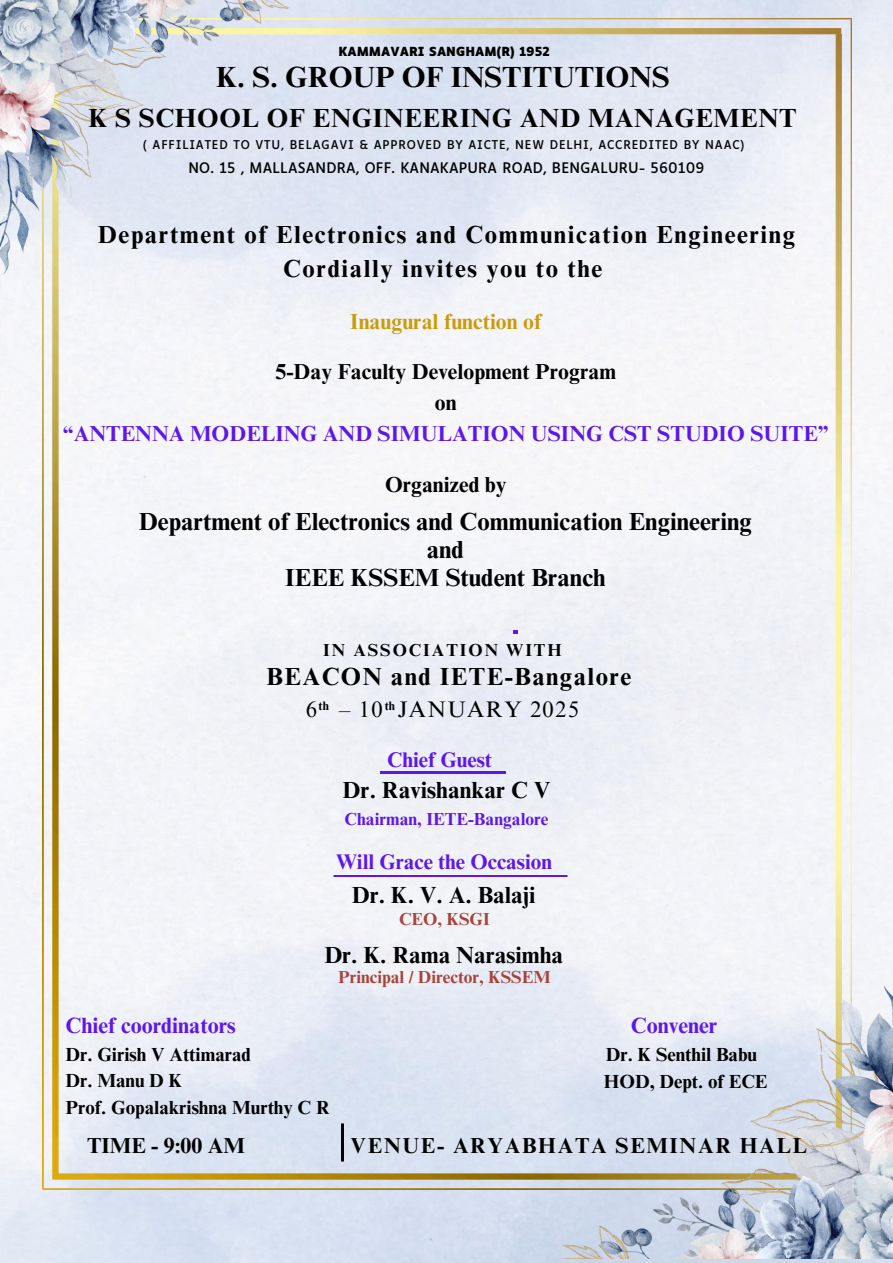
<style>
.page{position:relative;width:893px;height:1263px;background:#fff}
.page>*{position:absolute;margin:0;border:0;box-sizing:border-box;transform-origin:0 0}
.t1{font:700 29.17px "Times NRMT Pro";color:#000}
.t2{font:700 26.25px "Times NRMT Pro";letter-spacing:.025em;color:#000}
.t3{font:700 24.75px/28.1px "Times NRMT Pro";color:#000;text-align:center}
.t4{font:700 24.75px "Times NRMT Pro";letter-spacing:.06em;color:#000}
.t5{font:700 24.67px/33.2px "Times NRMT Pro";letter-spacing:.065em;color:#000;text-align:center}
.t6{font:700 23.33px "Times NRMT Pro";color:#000}
.t7{font:22.5px "Times NRMT Pro";letter-spacing:.06em;color:#000}
.t8{font:700 22.05px "Times NRMT Pro";color:#5d17eb}
.t9{font:700 21.67px/30.9px "Times NRMT Pro";letter-spacing:.005em;color:#5d17eb;text-align:center}
.t10{font:700 21.67px "Times NRMT Pro";letter-spacing:.075em;color:#000}
.t11{font:700 21.67px "Times NRMT Pro";letter-spacing:.005em;color:#cb9b0c}
.t12{font:700 21.67px "Times NRMT Pro";color:#000}
.t13{font:700 21.15px "Times NRMT Pro";color:#5d17eb}
.t14{font:700 18.98px/26.4px "Times NRMT Pro";color:#000}
.t15{font:700 17.4px "Times NRMT Pro";color:#a6443b}
.t16{font:700 17.4px "Times NRMT Pro";letter-spacing:.005em;color:#5d17eb}
.t17{font:700 17.33px "Times NRMT Pro";letter-spacing:.11em;color:#000}
.t18{font:13.95px "Luciole";letter-spacing:.015em;color:#000}
.t19{font:700 12.3px "Times NRMT Pro";color:#000}
.t20{font:700 12px "Luciole";color:#000}
.t21{font:11.62px "Luciole";letter-spacing:.07em;color:#000}
.s1{color:#000}
</style>
<div class="page">
<img style="left:0;top:0;width:893px;height:1263px">
<img style="left:42px;top:19px;width:809px;height:1170px">
<img style="left:0;top:0;width:335px;height:320px">
<img style="left:503px;top:855px;width:390px;height:403px">
<img style="left:341px;top:1121px;width:2px;height:44px">
<img style="left:325px;top:875px;width:251px;height:2px">
<hr style="left:380px;top:771px;width:119px;height:2px;background:#5d17eb">
<svg style="left:499px;top:771px;width:6px;height:2px"></svg>
<h2 class="t20" style="left:338px;top:46px;width:213px">KAMMAVARI SANGHAM(R) 1952</h2>
<h5 class="t1" style="left:216px;top:66px;width:455px">K. S. GROUP OF INSTITUTIONS</h5>
<h5 class="t2" style="left:89px;top:108px;width:709px">K S SCHOOL OF ENGINEERING AND MANAGEMENT</h5>
<h2 class="t21" style="left:143px;top:140px;width:603px">( AFFILIATED TO VTU, BELAGAVI &amp; APPROVED BY AICTE, NEW DELHI, ACCREDITED BY NAAC)</h2>
<h3 class="t18" style="left:188px;top:162px;width:517px">NO. 15 , MALLASANDRA, OFF. KANAKAPURA ROAD, BENGALURU- 560109</h3>
<p class="t5" style="left:98px;top:221px;width:699px">Department of Electronics and Communication Engineering<br>Cordially invites you to the</p>
<p class="t11" style="left:350px;top:313px;width:193px">Inaugural function of</p>
<p class="t9" style="left:63px;top:359px;width:767px"><span class="s1">5-Day Faculty Development Program<br>on<br></span>“ANTENNA MODELING AND SIMULATION USING CST STUDIO SUITE”</p>
<h1 class="t12" style="left:385px;top:476px;width:123px">Organized by</h1>
<h1 class="t3" style="left:139px;top:510px;width:614px">Department of Electronics and Communication Engineering and<br>IEEE KSSEM Student Branch</h1>
<p class="t17" style="left:323px;top:644px;width:240px">IN ASSOCIATION WITH</p>
<p class="t4" style="left:267px;top:668px;width:366px">BEACON and IETE-Bangalore</p>
<p class="t7" style="left:306px;top:701px;width:274px">6 – 10 JANUARY 2025</p>
<p class="t19" style="left:319px;top:701px;width:12px">th</p>
<h6 class="t19" style="left:385px;top:701px;width:12px">th</h6>
<h5 class="t13" style="left:387px;top:752px;width:106px">Chief Guest</h5>
<h6 class="t6" style="left:342px;top:781px;width:209px">Dr. Ravishankar C V</h6>
<h6 class="t16" style="left:345px;top:812px;width:205px">Chairman, IETE-Bangalore</h6>
<h6 class="t13" style="left:336px;top:854px;width:217px">Will Grace the Occasion</h6>
<h6 class="t6" style="left:352px;top:887px;width:185px">Dr. K. V. A. Balaji</h6>
<h6 class="t15" style="left:399px;top:912px;width:92px">CEO, KSGI</h6>
<h5 class="t6" style="left:324px;top:946px;width:240px">Dr. K. Rama Narasimha</h5>
<h5 class="t15" style="left:338px;top:971px;width:214px">Principal / Director, KSSEM</h5>
<p class="t8" style="left:66px;top:1017px;width:172px">Chief coordinators</p>
<p class="t14" style="left:66px;top:1043px;width:265px">Dr. Girish V Attimarad<br>Dr. Manu D K<br>Prof. Gopalakrishna Murthy C R</p>
<p class="t8" style="left:631px;top:1017px;width:88px">Convener</p>
<p class="t14" style="left:606px;top:1044px;width:153px">Dr. K Senthil Babu</p>
<p class="t14" style="left:604px;top:1071px;width:165px">HOD, Dept. of ECE</p>
<p class="t10" style="left:87px;top:1137px;width:159px">TIME - 9:00 AM</p>
<p class="t10" style="left:351px;top:1137px;width:458px">VENUE- ARYABHATA SEMINAR HALL</p>
</div>
